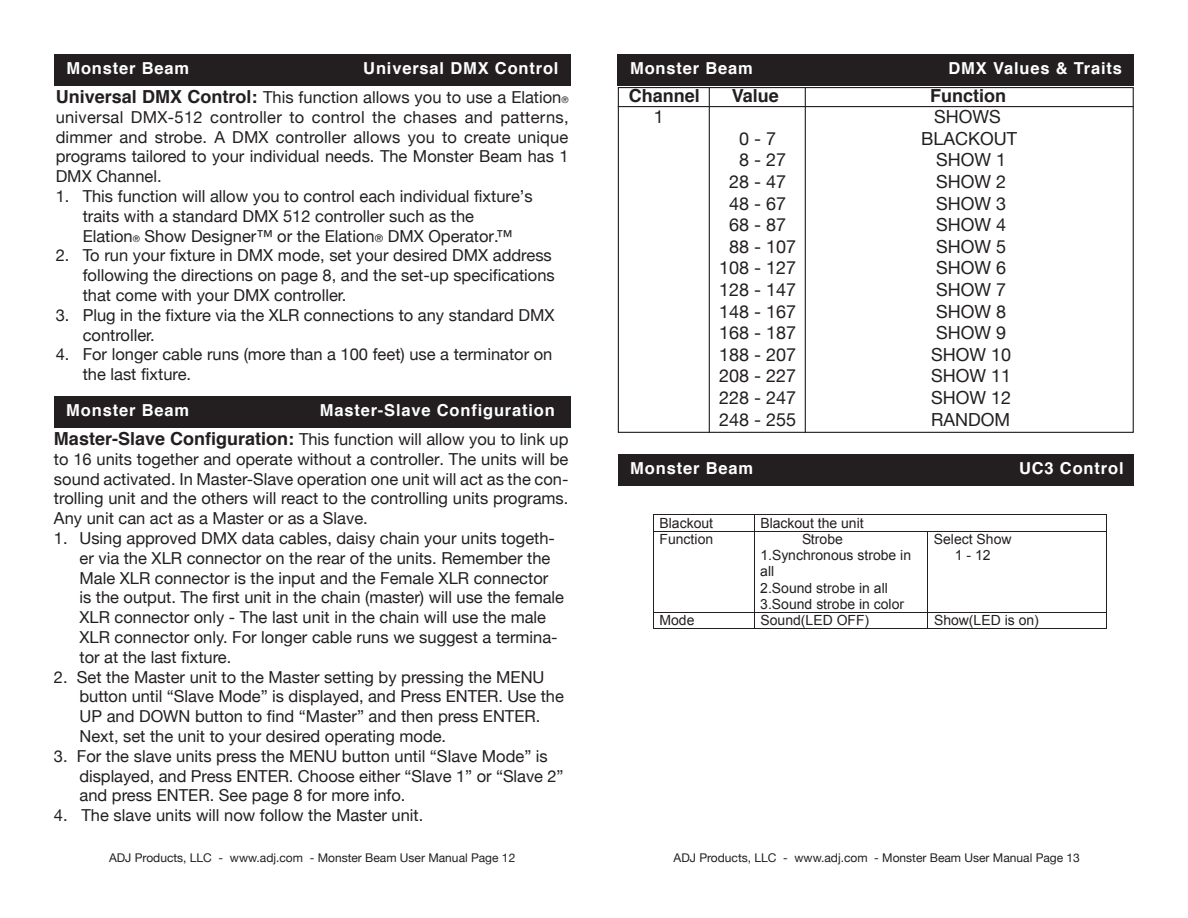
<style>
.page{position:relative;width:1188px;height:918px;background:#fff}
.page>*{position:absolute;margin:0;border:0;box-sizing:border-box;transform-origin:0 0}
.t1{font:18px "Helvetica Neue";color:#231f20}
.t2{font:700 18px "Helvetica";color:#231f20}
.t3{font:16.5px/19.8px "Helvetica Neue";color:#231f20}
.t4{font:700 16.5px "Helvetica";letter-spacing:.05em;color:#fff}
.t5{font:13.95px/16px "Arial";color:#231f20}
.t6{font:12px "Helvetica Neue";color:#231f20}
.s1{font-family:"Helvetica";font-weight:700;font-size:18px}
.s2{font-size:9px}
.s3{font-size:10.5px}
</style>
<div class="page">
<div style="left:54px;top:54px;width:516px;height:32px;background:#231f20"></div>
<div style="left:54px;top:396px;width:516px;height:32px;background:#231f20"></div>
<hr style="left:618px;top:106px;width:516px;height:1px;background:#231f20">
<hr style="left:709px;top:87px;width:1px;height:346px;background:#231f20">
<hr style="left:805px;top:87px;width:1px;height:346px;background:#231f20">
<div style="left:618px;top:54px;width:516px;height:32px;background:#231f20"></div>
<div style="left:618px;top:454px;width:516px;height:32px;background:#231f20"></div>
<hr style="left:653px;top:514px;width:454px;height:1px;background:#231f20">
<svg style="left:653px;top:515px;width:1px;height:16px"></svg>
<svg style="left:754px;top:515px;width:1px;height:16px"></svg>
<svg style="left:1106px;top:515px;width:1px;height:16px"></svg>
<hr style="left:653px;top:531px;width:454px;height:1px;background:#231f20">
<hr style="left:653px;top:531px;width:1px;height:81px;background:#231f20">
<hr style="left:754px;top:531px;width:1px;height:81px;background:#231f20">
<hr style="left:927px;top:531px;width:1px;height:81px;background:#231f20">
<hr style="left:1106px;top:531px;width:1px;height:81px;background:#231f20">
<hr style="left:653px;top:612px;width:454px;height:1px;background:#231f20">
<svg style="left:653px;top:613px;width:1px;height:16px"></svg>
<hr style="left:653px;top:629px;width:101px;height:1px;background:#231f20">
<svg style="left:754px;top:613px;width:1px;height:16px"></svg>
<hr style="left:754px;top:629px;width:173px;height:1px;background:#231f20">
<svg style="left:927px;top:613px;width:1px;height:16px"></svg>
<hr style="left:928px;top:629px;width:178px;height:1px;background:#231f20">
<svg style="left:1106px;top:613px;width:1px;height:16px"></svg>
<p class="t4" style="left:67px;top:55px;width:124px">Monster Beam</p>
<p class="t4" style="left:363px;top:55px;width:197px">Universal DMX Control</p>
<p class="t3" style="left:56px;top:88px;width:515px;text-align:justify"><span class="s1">Universal DMX Control:</span> This function allows you to use a Elation<span class="s2">® </span>universal DMX-512 controller to control the chases and patterns, dimmer and strobe. A DMX controller allows you to create unique programs tailored to your individual needs. The Monster Beam has 1<br>DMX Channel.</p>
<p class="t3" style="left:56px;top:187px;width:479px">1. This function will allow you to control each individual fixture’s</p>
<p class="t3" style="left:83px;top:207px;width:393px">traits with a standard DMX 512 controller such as the</p>
<p class="t3" style="left:83px;top:227px;width:431px">Elation<span class="s2">®</span> Show Designer™ or the Elation<span class="s3">®</span> DMX Operator.™</p>
<p class="t3" style="left:83px;top:246px;width:474px;text-indent:-27px">2. To run your fixture in DMX mode, set your desired DMX address following the directions on page 8, and the set-up specifications that come with your DMX controller.</p>
<p class="t3" style="left:83px;top:306px;width:473px;text-indent:-27px">3. Plug in the fixture via the XLR connections to any standard DMX controller.</p>
<p class="t3" style="left:83px;top:345px;width:471px;text-indent:-27px">4. For longer cable runs (more than a 100 feet) use a terminator on the last fixture.</p>
<p class="t4" style="left:66px;top:397px;width:124px">Monster Beam</p>
<p class="t4" style="left:320px;top:397px;width:237px">Master-Slave Configuration</p>
<p class="t3" style="left:54px;top:430px;width:516px;text-align:justify"><span class="s1">Master-Slave Configuration:</span> This function will allow you to link up to 16 units together and operate without a controller. The units will be sound activated. In Master-Slave operation one unit will act as the con&shy;trolling unit and the others will react to the controlling units programs.<br>Any unit can act as a Master or as a Slave.</p>
<p class="t3" style="left:79px;top:529px;width:486px;text-indent:-25px">1. Using approved DMX data cables, daisy chain your units togeth&shy;er via the XLR connector on the rear of the units. Remember the Male XLR connector is the input and the Female XLR connector is the output. The first unit in the chain (master) will use the female XLR connector only - The last unit in the chain will use the male XLR connector only. For longer cable runs we suggest a termina&shy;tor at the last fixture.</p>
<p class="t3" style="left:79px;top:668px;width:486px;text-indent:-25px">2. Set the Master unit to the Master setting by pressing the MENU button until “Slave Mode” is displayed, and Press ENTER. Use the UP and DOWN button to find “Master” and then press ENTER.<br>Next, set the unit to your desired operating mode.</p>
<p class="t3" style="left:54px;top:747px;width:495px">3. For the slave units press the MENU button until “Slave Mode” is</p>
<p class="t3" style="left:79px;top:767px;width:486px">displayed, and Press ENTER. Choose either “Slave 1” or “Slave 2” and press ENTER. See page 8 for more info.</p>
<p class="t3" style="left:54px;top:806px;width:371px">4. The slave units will now follow the Master unit.</p>
<p class="t4" style="left:630px;top:55px;width:124px">Monster Beam</p>
<p class="t4" style="left:949px;top:55px;width:175px">DMX Values &amp; Traits</p>
<p class="t2" style="left:629px;top:81px;width:73px">Channel</p>
<p class="t2" style="left:732px;top:81px;width:49px">Value</p>
<p class="t2" style="left:930px;top:81px;width:77px">Function</p>
<p class="t1" style="left:654px;top:104px;width:12px">1</p>
<p class="t1" style="left:934px;top:104px;width:68px">SHOWS</p>
<p class="t1" style="left:739px;top:125px;width:39px">0 - 7</p>
<p class="t1" style="left:921px;top:125px;width:98px">BLACKOUT</p>
<p class="t1" style="left:739px;top:147px;width:49px">8 - 27</p>
<p class="t1" style="left:936px;top:147px;width:72px">SHOW 1</p>
<p class="t1" style="left:729px;top:169px;width:59px">28 - 47</p>
<p class="t1" style="left:936px;top:169px;width:72px">SHOW 2</p>
<p class="t1" style="left:729px;top:190px;width:59px">48 - 67</p>
<p class="t1" style="left:936px;top:190px;width:72px">SHOW 3</p>
<p class="t1" style="left:729px;top:212px;width:59px">68 - 87</p>
<p class="t1" style="left:936px;top:212px;width:72px">SHOW 4</p>
<p class="t1" style="left:729px;top:233px;width:69px">88 - 107</p>
<p class="t1" style="left:936px;top:233px;width:72px">SHOW 5</p>
<p class="t1" style="left:719px;top:255px;width:79px">108 - 127</p>
<p class="t1" style="left:936px;top:255px;width:72px">SHOW 6</p>
<p class="t1" style="left:719px;top:277px;width:79px">128 - 147</p>
<p class="t1" style="left:936px;top:277px;width:72px">SHOW 7</p>
<p class="t1" style="left:719px;top:298px;width:79px">148 - 167</p>
<p class="t1" style="left:936px;top:298px;width:72px">SHOW 8</p>
<p class="t1" style="left:719px;top:320px;width:79px">168 - 187</p>
<p class="t1" style="left:936px;top:320px;width:72px">SHOW 9</p>
<p class="t1" style="left:719px;top:341px;width:79px">188 - 207</p>
<p class="t1" style="left:931px;top:341px;width:82px">SHOW 10</p>
<p class="t1" style="left:719px;top:363px;width:79px">208 - 227</p>
<p class="t1" style="left:931px;top:363px;width:82px">SHOW 11</p>
<p class="t1" style="left:719px;top:385px;width:79px">228 - 247</p>
<p class="t1" style="left:931px;top:385px;width:82px">SHOW 12</p>
<p class="t1" style="left:719px;top:406px;width:79px">248 - 255</p>
<p class="t1" style="left:931px;top:406px;width:81px">RANDOM</p>
<p class="t4" style="left:630px;top:455px;width:124px">Monster Beam</p>
<p class="t4" style="left:1019px;top:455px;width:106px">UC3 Control</p>
<p class="t5" style="left:659px;top:515px;width:55px">Blackout</p>
<p class="t5" style="left:760px;top:515px;width:105px">Blackout the unit</p>
<p class="t5" style="left:659px;top:532px;width:55px">Function</p>
<p class="t5" style="left:760px;top:532px;width:152px;text-indent:42px">Strobe<br>1.Synchronous strobe in all<br>2.Sound strobe in all<br>3.Sound strobe in color</p>
<p class="t5" style="left:934px;top:532px;width:79px;text-align:center">Select Show<br>1-12</p>
<p class="t5" style="left:659px;top:613px;width:37px">Mode</p>
<p class="t5" style="left:760px;top:613px;width:110px">Sound(LED OFF)</p>
<p class="t5" style="left:934px;top:613px;width:106px">Show(LED is on)</p>
<p class="t6" style="left:109px;top:849px;width:408px">ADJ Products, LLC - www.adj.com - Monster Beam User Manual Page 12</p>
<p class="t6" style="left:674px;top:849px;width:408px">ADJ Products, LLC - www.adj.com - Monster Beam User Manual Page 13</p>
</div>
